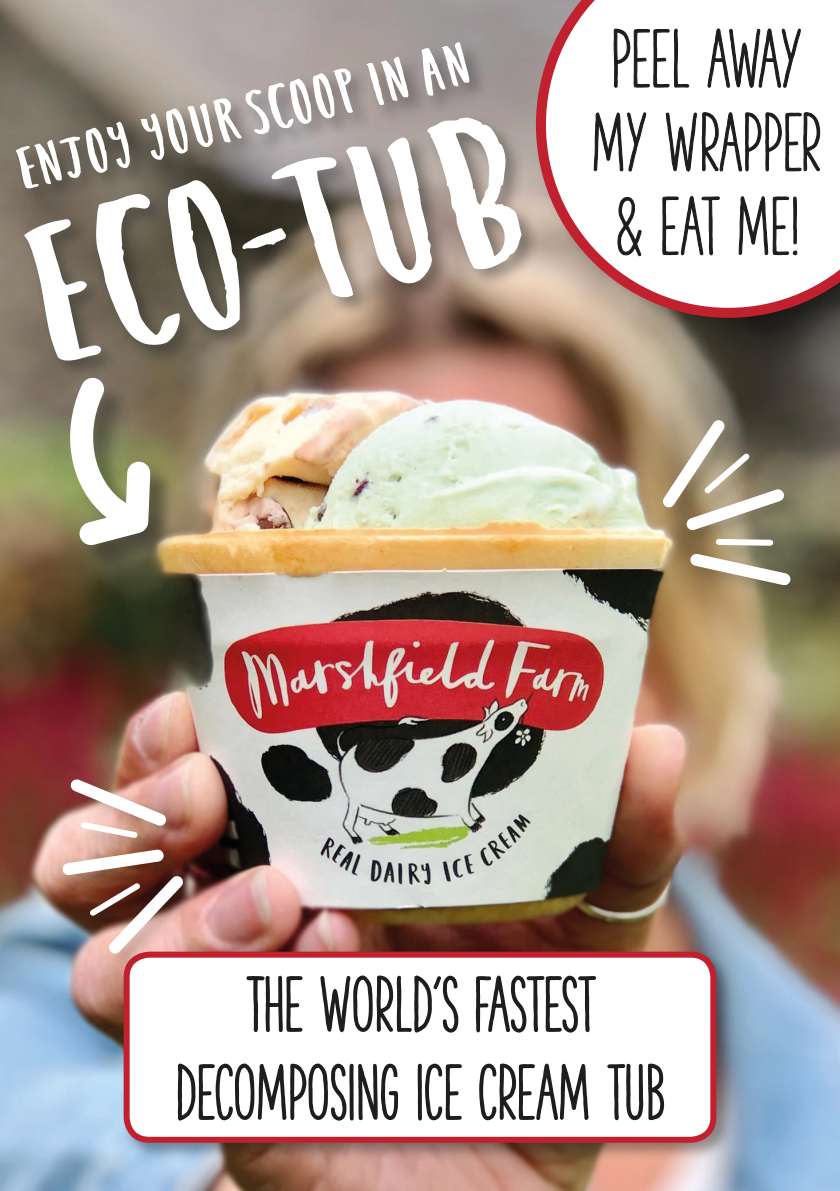
<style>
.page{position:relative;width:840px;height:1191px;background:#fff}
.page>*{position:absolute;margin:0;border:0;box-sizing:border-box;transform-origin:0 0}
.t1{font:240px "Marshfield Farm";color:#fff}
.t2{font:700 76.4px "The Hand";color:#1d1d1b}
.t3{font:700 72px "The Hand";color:#1d1d1b}
.t4{font:72px "Marshfield Farm";color:#fff}
</style>
<div class="page">
<img style="left:0;top:0;width:839px;height:1191px">
<div style="left:532px;top:0;width:307px;height:336px;background:#1d1d1b;opacity:.2"></div>
<svg style="left:535px;top:0;width:304px;height:318px"></svg>
<div style="left:22px;top:114px;width:519px;height:267px;background:#1d1d1b;opacity:.4"></div>
<div style="left:121px;top:948px;width:614px;height:213px;background:#1d1d1b;opacity:.4"></div>
<div style="left:126px;top:954px;width:587px;height:185px;background:#fff;border-radius:23px"></div>
<div style="left:123px;top:951px;width:593px;height:191px;border:6px solid #c1202f;border-radius:23px"></div>
<svg style="left:593px;top:11px;width:227px;height:298px"></svg>
<div style="left:683px;top:487px;width:118px;height:62px;background:#1d1d1b;opacity:.2"></div>
<div style="left:687px;top:551px;width:121px;height:53px;background:#1d1d1b;opacity:.2"></div>
<svg style="left:652px;top:409px;width:146px;height:184px;background:#9e9278"></svg>
<img style="left:55px;top:769px;width:407px;height:422px">
<svg style="left:473px;top:935px;width:123px;height:256px"></svg>
<svg style="left:607px;top:1063px;width:57px;height:109px"></svg>
<div style="left:73px;top:381px;width:105px;height:192px;background:#1d1d1b;opacity:.4"></div>
<div style="left:122px;top:459px;width:50px;height:94px;background:#1d1d1b;opacity:.2"></div>
<div style="left:76px;top:507px;width:93px;height:60px;background:#1d1d1b;opacity:.2"></div>
<svg style="left:44px;top:359px;width:121px;height:203px"></svg>
<div style="left:14px;top:40px;width:476px;height:168px;background:#1d1d1b;opacity:.4"></div>
<p class="t4" style="left:6px;top:124px;width:467px;rotate:-13deg">enjoy your scoop in an</p>
<p class="t1" style="left:-7px;top:150px;width:505px;rotate:-13deg">eco-tub</p>
<p class="t2" style="left:610px;top:15px;width:192px">PEEL AWAY</p>
<p class="t2" style="left:590px;top:99px;width:231px">MY WRAPPER</p>
<p class="t2" style="left:614px;top:182px;width:185px">&amp; EAT ME!</p>
<p class="t3" style="left:244px;top:963px;width:352px">THE WORLD’S FASTEST</p>
<p class="t3" style="left:175px;top:1051px;width:490px">DECOMPOSING ICE CREAM TUB</p>
</div>
